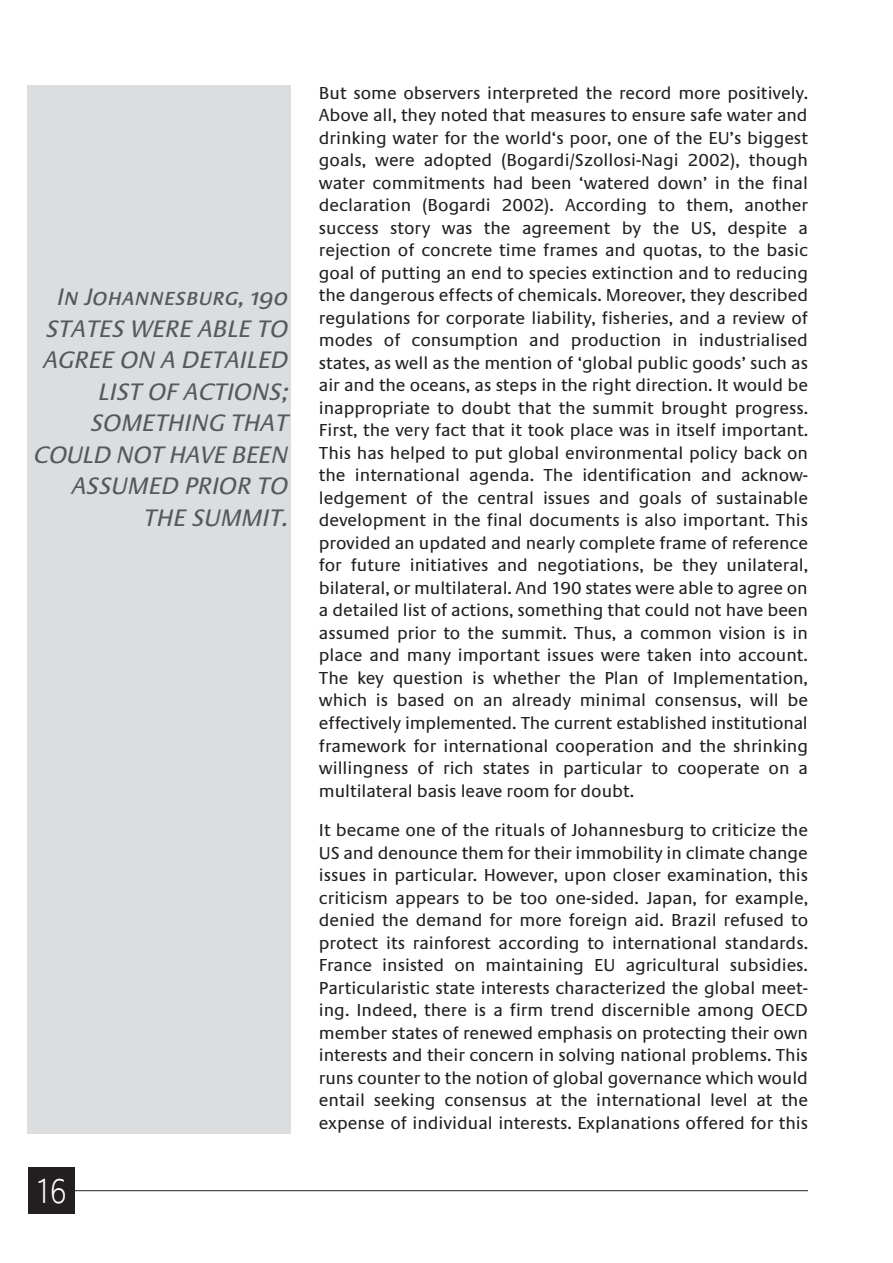
<style>
.page{position:relative;width:893px;height:1263px;background:#fff}
.page>*{position:absolute;margin:0;border:0;box-sizing:border-box;transform-origin:0 0}
.t1{font:300 36px "Praxis EF";color:#fff;scale:.8 1}
.t2{font:italic 24.75px/31.5px "Praxis EF Regular SC";color:#57585a;text-align:right}
.t3{font:18px/22.5px "Praxis EF";color:#231f20;text-align:justify}
</style>
<div class="page">
<hr style="left:74px;top:1190px;width:734px;height:1px;background:#231f20">
<div style="left:28px;top:85px;width:263px;height:1048px;background:#dcdddf"></div>
<div style="left:28px;top:1167px;width:46px;height:47px;background:#231f20"></div>
<h2 class="t2" style="left:33px;top:281px;width:259px">In Johannesburg, 190<br>STATES WERE ABLE TO<br>AGREE ON A DETAILED<br>LIST OF ACTIONS;<br>SOMETHING THAT<br>COULD NOT HAVE BEEN<br>ASSUMED PRIOR TO<br>THE SUMMIT.</h2>
<h1 class="t1" style="left:36px;top:1177px;width:40px">16</h1>
<p class="t3" style="left:319px;top:83px;width:491px">But some observers interpreted the record more positively.<br>Above all, they noted that measures to ensure safe water and drinking water for the world‘s poor, one of the EU’s biggest goals, were adopted (Bogardi/Szollosi-Nagi 2002), though water commitments had been ‘watered down’ in the final declaration (Bogardi 2002). According to them, another success story was the agreement by the US, despite a rejection of concrete time frames and quotas, to the basic goal of putting an end to species extinction and to reducing the dangerous effects of chemicals. Moreover, they described regulations for corporate liability, fisheries, and a review of modes of consumption and production in industrialised states, as well as the mention of ‘global public goods’ such as air and the oceans, as steps in the right direction. It would be inappropriate to doubt that the summit brought progress.<br>First, the very fact that it took place was in itself important.<br>This has helped to put global environmental policy back on the international agenda. The identification and acknow&shy;ledgement of the central issues and goals of sustainable development in the final documents is also important. This provided an updated and nearly complete frame of reference for future initiatives and negotiations, be they unilateral, bilateral, or multilateral. And 190 states were able to agree on a detailed list of actions, something that could not have been assumed prior to the summit. Thus, a common vision is in place and many important issues were taken into account.<br>The key question is whether the Plan of Implementation, which is based on an already minimal consensus, will be effectively implemented. The current established institutional framework for international cooperation and the shrinking willingness of rich states in particular to cooperate on a multilateral basis leave room for doubt.</p>
<p class="t3" style="left:319px;top:820px;width:491px">It became one of the rituals of Johannesburg to criticize the US and denounce them for their immobility in climate change issues in particular. However, upon closer examination, this criticism appears to be too one-sided. Japan, for example, denied the demand for more foreign aid. Brazil refused to protect its rainforest according to international standards.<br>France insisted on maintaining EU agricultural subsidies.<br>Particularistic state interests characterized the global meet&shy;ing. Indeed, there is a firm trend discernible among OECD member states of renewed emphasis on protecting their own interests and their concern in solving national problems. This runs counter to the notion of global governance which would entail seeking consensus at the international level at the expense of individual interests. Explanations offered for this</p>
</div>
